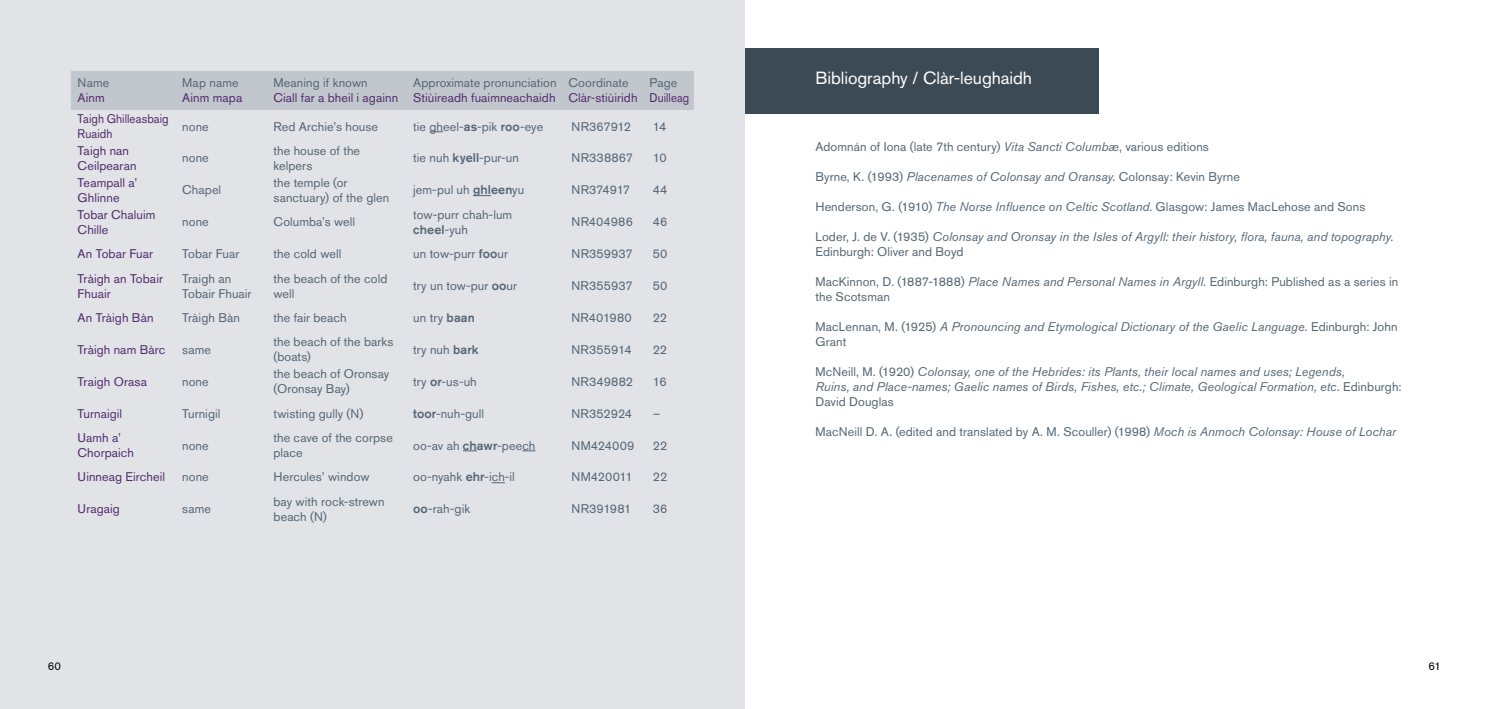
<style>
.page{position:relative;width:1489px;height:709px;background:#fff}
.page>*{position:absolute;margin:0;border:0;box-sizing:border-box;transform-origin:0 0}
.t1{font:17.5px "Akzidenz Grotesk BE";color:#fff}
.t2{font:12.5px/15px "Akzidenz Grotesk BE";letter-spacing:.005em;color:#556674}
.t3{font:italic 12.5px/15px "Akzidenz Grotesk BE";letter-spacing:.005em;color:#556674}
.t4{font:12.5px/15px "Akzidenz Grotesk BE";letter-spacing:.01em;color:#512c6d}
.t5{font:12.5px/15px "Akzidenz Grotesk BE";letter-spacing:.01em;color:#512c6d;scale:.92 1}
.t6{font:12.5px "Akzidenz Grotesk BE";letter-spacing:.01em;color:#512c6d;scale:.91 1}
.t7{font:12.5px "Akzidenz Grotesk BE";letter-spacing:-.025em;color:#556674}
.t8{font:11.25px "Akzidenz Grotesk BE";color:#000}
.s1{font-weight:500}
.s2{font-style:italic}
.s3{font-style:normal}
</style>
<div class="page">
<div style="left:733px;top:48px;width:365px;height:65px;background:#3c4a56"></div>
<div style="left:0;top:0;width:744px;height:709px;background:#e1e3e7"></div>
<div style="left:71px;top:71px;width:623px;height:39px;background:#c2c7cd"></div>
<svg style="left:429px;top:131px;width:14px;height:1px"></svg>
<svg style="left:473px;top:195px;width:18px;height:1px"></svg>
<svg style="left:463px;top:450px;width:14px;height:1px"></svg>
<svg style="left:522px;top:450px;width:13px;height:1px"></svg>
<svg style="left:491px;top:482px;width:14px;height:1px"></svg>
<p class="t2" style="left:78px;top:75px;width:33px">Name</p>
<p class="t4" style="left:78px;top:90px;width:29px">Ainm</p>
<p class="t2" style="left:182px;top:75px;width:58px">Map name</p>
<p class="t4" style="left:182px;top:90px;width:61px">Ainm mapa</p>
<p class="t2" style="left:273px;top:75px;width:96px">Meaning if known</p>
<p class="t4" style="left:273px;top:90px;width:126px">Ciall far a bheil i againn</p>
<p class="t2" style="left:413px;top:75px;width:145px">Approximate pronunciation</p>
<p class="t4" style="left:413px;top:90px;width:144px">Stiùireadh fuaimneachaidh</p>
<p class="t2" style="left:568px;top:75px;width:62px">Coordinate</p>
<p class="t4" style="left:568px;top:90px;width:71px">Clàr-stiùiridh</p>
<p class="t2" style="left:649px;top:75px;width:29px">Page</p>
<p class="t6" style="left:649px;top:91px;width:45px">Duilleag</p>
<p class="t5" style="left:78px;top:111px;width:100px">Taigh Ghilleasbaig<br>Ruaidh</p>
<p class="t2" style="left:182px;top:119px;width:28px">none</p>
<p class="t2" style="left:273px;top:119px;width:106px">Red Archie’s house</p>
<p class="t2" style="left:413px;top:119px;width:131px">tie gheel-<span class="s1">as</span>-pik <span class="s1">roo</span>-eye</p>
<p class="t2" style="left:571px;top:119px;width:61px">NR367912</p>
<p class="t2" style="left:653px;top:119px;width:15px">14</p>
<p class="t4" style="left:78px;top:143px;width:60px">Taigh nan<br>Ceilpearan</p>
<p class="t2" style="left:182px;top:150px;width:28px">none</p>
<p class="t2" style="left:273px;top:143px;width:88px">the house of the kelpers</p>
<p class="t2" style="left:413px;top:150px;width:107px">tie nuh <span class="s1">kyell</span>-pur-un</p>
<p class="t2" style="left:571px;top:150px;width:63px">NR338867</p>
<p class="t2" style="left:653px;top:150px;width:15px">10</p>
<p class="t4" style="left:78px;top:175px;width:61px">Teampall a’<br>Ghlinne</p>
<p class="t2" style="left:182px;top:182px;width:40px">Chapel</p>
<p class="t2" style="left:273px;top:175px;width:117px">the temple (or sanctuary) of the glen</p>
<p class="t2" style="left:413px;top:182px;width:113px">jem-pul uh <span class="s1">ghleen</span>yu</p>
<p class="t7" style="left:571px;top:182px;width:60px">NR374917</p>
<p class="t2" style="left:653px;top:182px;width:16px">44</p>
<p class="t4" style="left:78px;top:207px;width:79px">Tobar Chaluim<br>Chille</p>
<p class="t2" style="left:182px;top:214px;width:28px">none</p>
<p class="t2" style="left:273px;top:214px;width:83px">Columba’s well</p>
<p class="t2" style="left:413px;top:207px;width:100px">tow-purr chah-lum <span class="s1">cheel</span>-yuh</p>
<p class="t2" style="left:571px;top:214px;width:63px">NR404986</p>
<p class="t2" style="left:652px;top:214px;width:16px">46</p>
<p class="t4" style="left:78px;top:246px;width:77px">An Tobar Fuar</p>
<p class="t2" style="left:182px;top:246px;width:59px">Tobar Fuar</p>
<p class="t2" style="left:273px;top:246px;width:69px">the cold well</p>
<p class="t2" style="left:413px;top:246px;width:96px">un tow-purr <span class="s1">foo</span>ur</p>
<p class="t2" style="left:571px;top:246px;width:63px">NR359937</p>
<p class="t2" style="left:652px;top:246px;width:16px">50</p>
<p class="t4" style="left:78px;top:270px;width:87px">Tràigh an Tobair<br>Fhuair</p>
<p class="t2" style="left:182px;top:270px;width:71px">Traigh an<br>Tobair Fhuair</p>
<p class="t2" style="left:273px;top:270px;width:115px">the beach of the cold well</p>
<p class="t2" style="left:413px;top:278px;width:105px">try un tow-pur <span class="s1">oo</span>ur</p>
<p class="t2" style="left:571px;top:278px;width:63px">NR355937</p>
<p class="t2" style="left:652px;top:278px;width:16px">50</p>
<p class="t4" style="left:78px;top:310px;width:77px">An Tràigh Bàn</p>
<p class="t2" style="left:182px;top:310px;width:59px">Tràigh Bàn</p>
<p class="t2" style="left:273px;top:310px;width:75px">the fair beach</p>
<p class="t2" style="left:413px;top:310px;width:63px">un try <span class="s1">baan</span></p>
<p class="t2" style="left:571px;top:310px;width:62px">NR401980</p>
<p class="t2" style="left:652px;top:310px;width:16px">22</p>
<p class="t4" style="left:78px;top:342px;width:89px">Tràigh nam Bàrc</p>
<p class="t2" style="left:182px;top:342px;width:30px">same</p>
<p class="t2" style="left:273px;top:334px;width:121px">the beach of the barks (boats)</p>
<p class="t2" style="left:413px;top:342px;width:67px">try nuh <span class="s1">bark</span></p>
<p class="t2" style="left:571px;top:342px;width:62px">NR355914</p>
<p class="t2" style="left:652px;top:342px;width:16px">22</p>
<p class="t4" style="left:78px;top:374px;width:71px">Traigh Orasa</p>
<p class="t2" style="left:182px;top:374px;width:28px">none</p>
<p class="t2" style="left:273px;top:366px;width:117px">the beach of Oronsay (Oronsay Bay)</p>
<p class="t2" style="left:413px;top:374px;width:65px">try <span class="s1">or</span>-us-uh</p>
<p class="t2" style="left:571px;top:374px;width:63px">NR349882</p>
<p class="t2" style="left:652px;top:374px;width:15px">16</p>
<p class="t4" style="left:78px;top:406px;width:46px">Turnaigil</p>
<p class="t2" style="left:182px;top:406px;width:40px">Turnigil</p>
<p class="t2" style="left:273px;top:406px;width:91px">twisting gully (N)</p>
<p class="t2" style="left:413px;top:406px;width:72px"><span class="s1">toor</span>-nuh-gull</p>
<p class="t2" style="left:571px;top:406px;width:62px">NR352924</p>
<p class="t2" style="left:652px;top:406px;width:9px">–</p>
<p class="t4" style="left:78px;top:430px;width:58px">Uamh a’<br>Chorpaich</p>
<p class="t2" style="left:182px;top:437px;width:28px">none</p>
<p class="t2" style="left:273px;top:430px;width:121px">the cave of the corpse place</p>
<p class="t2" style="left:413px;top:437px;width:124px">oo-av ah <span class="s1">chawr</span>-peech</p>
<p class="t2" style="left:571px;top:437px;width:64px">NM424009</p>
<p class="t2" style="left:653px;top:437px;width:16px">22</p>
<p class="t4" style="left:78px;top:469px;width:89px">Uinneag Eircheil</p>
<p class="t2" style="left:182px;top:469px;width:28px">none</p>
<p class="t2" style="left:273px;top:469px;width:97px">Hercules’ window</p>
<p class="t2" style="left:413px;top:469px;width:103px">oo-nyahk <span class="s1">ehr</span>-ich-il</p>
<p class="t2" style="left:571px;top:469px;width:63px">NM420011</p>
<p class="t2" style="left:653px;top:469px;width:16px">22</p>
<p class="t4" style="left:78px;top:501px;width:44px">Uragaig</p>
<p class="t2" style="left:182px;top:501px;width:30px">same</p>
<p class="t2" style="left:273px;top:494px;width:113px">bay with rock-strewn beach (N)</p>
<p class="t2" style="left:413px;top:501px;width:58px"><span class="s1">oo</span>-rah-gik</p>
<p class="t2" style="left:571px;top:501px;width:61px">NR391981</p>
<p class="t2" style="left:653px;top:501px;width:16px">36</p>
<h1 class="t1" style="left:815px;top:67px;width:218px">Bibliography / Clàr-leughaidh</h1>
<p class="t2" style="left:815px;top:139px;width:395px">Adomnán of Iona (late 7th century) <span class="s2">Vita Sancti Columbæ</span>, various editions</p>
<p class="t2" style="left:815px;top:169px;width:426px">Byrne, K. (1993) <span class="s2">Placenames of Colonsay and Oransay</span>. Colonsay: Kevin Byrne</p>
<p class="t2" style="left:815px;top:199px;width:551px">Henderson, G. (1910) <span class="s2">The Norse Influence on Celtic Scotland</span>. Glasgow: James MacLehose and Sons</p>
<p class="t3" style="left:815px;top:229px;width:579px"><span class="s3">Loder, J. de V. (1935)</span> Colonsay and Oronsay in the Isles of Argyll: their history, flora, fauna, and topography<span class="s3">.<br>Edinburgh: Oliver and Boyd</span></p>
<p class="t2" style="left:815px;top:274px;width:584px">MacKinnon, D. (1887-1888) <span class="s2">Place Names and Personal Names in Argyll.</span> Edinburgh: Published as a series in the Scotsman</p>
<p class="t3" style="left:815px;top:319px;width:583px"><span class="s3">MacLennan, M. (1925)</span> A Pronouncing and Etymological Dictionary of the Gaelic Language. <span class="s3">Edinburgh: John<br>Grant</span></p>
<p class="t3" style="left:815px;top:364px;width:587px"><span class="s3">McNeill, M. (1920)</span> Colonsay, one of the Hebrides: its Plants, their local names and uses; Legends,<br>Ruins, and Place-names; Gaelic names of Birds, Fishes, etc.; Climate, Geological Formation, etc. <span class="s3">Edinburgh:<br>David Douglas</span></p>
<p class="t2" style="left:815px;top:424px;width:582px">MacNeill D. A. (edited and translated by A. M. Scouller) (1998) <span class="s2">Moch is Anmoch Colonsay: House of Lochar</span></p>
<p class="t8" style="left:48px;top:659px;width:15px">60</p>
<p class="t8" style="left:1428px;top:659px;width:14px">61</p>
</div>
